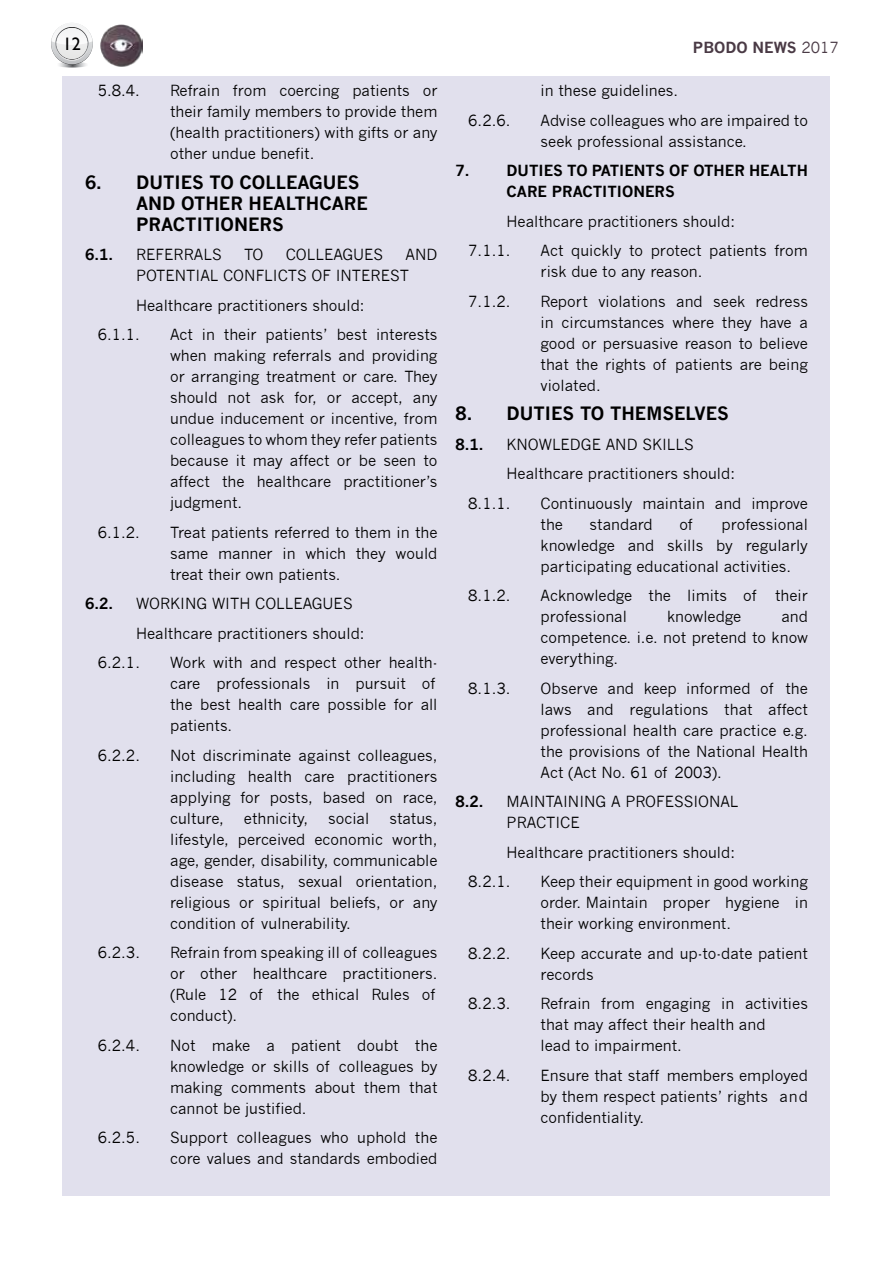
<style>
.page{position:relative;width:893px;height:1263px;background:#fff}
.page>*{position:absolute;margin:0;border:0;box-sizing:border-box;transform-origin:0 0}
.t1{font:700 18px/21px "News Gothic";color:#000}
.t2{font:18px "Gill Sans";color:#000}
.t3{font:15px/21px "News Gothic";color:#000}
.t4{font:700 15px/21px "News Gothic";color:#000}
.t5{font:700 15px "News Gothic";color:#4a3a45}
.s1{font-weight:400}
</style>
<div class="page">
<div style="left:63px;top:77px;width:767px;height:1119px;background:#e1e0ed"></div>
<svg style="left:51px;top:23px;width:42px;height:45px"></svg>
<img style="left:101px;top:25px;width:41px;height:42px">
<p class="t2" style="left:63px;top:33px;width:19px">12</p>
<p class="t5" style="left:693px;top:38px;width:148px">PBODO NEWS <span class="s1">2017</span></p>
<p class="t3" style="left:98px;top:80px;width:44px">5.8.4.</p>
<p class="t3" style="left:170px;top:80px;width:269px;text-align:justify">Refrain from coercing patients or their family members to provide them (health practitioners) with gifts or any other undue benefit.</p>
<p class="t1" style="left:136px;top:171px;width:233px;text-indent:-51px">6. DUTIES TO COLLEAGUES<br>AND OTHER HEALTHCARE<br>PRACTITIONERS</p>
<p class="t4" style="left:85px;top:244px;width:30px">6.1.</p>
<p class="t3" style="left:136px;top:244px;width:87px">REFERRALS</p>
<p class="t3" style="left:244px;top:244px;width:21px">TO</p>
<p class="t3" style="left:286px;top:244px;width:99px">COLLEAGUES</p>
<p class="t3" style="left:541px;top:80px;width:139px">in these guidelines.</p>
<p class="t3" style="left:468px;top:110px;width:44px">6.2.6.</p>
<p class="t3" style="left:541px;top:110px;width:269px">Advise colleagues who are impaired to seek professional assistance.</p>
<p class="t4" style="left:455px;top:160px;width:16px">7.</p>
<p class="t4" style="left:507px;top:160px;width:303px">DUTIES TO PATIENTS OF OTHER HEALTH<br>CARE PRACTITIONERS</p>
<p class="t3" style="left:468px;top:206px;width:268px;line-height:29.5px;text-indent:38px">Healthcare practitioners should:<br>7.1.1.</p>
<p class="t3" style="left:541px;top:240px;width:269px">Act quickly to protect patients from risk due to any reason.</p>
<p class="t3" style="left:136px;top:244px;width:303px;text-indent:270px">AND<br>POTENTIAL CONFLICTS OF INTEREST</p>
<p class="t3" style="left:98px;top:290px;width:268px;line-height:29.5px;text-indent:38px">Healthcare practitioners should:<br>6.1.1.</p>
<p class="t3" style="left:468px;top:291px;width:44px">7.1.2.</p>
<p class="t3" style="left:541px;top:291px;width:269px;text-align:justify">Report violations and seek redress in circumstances where they have a good or persuasive reason to believe that the rights of patients are being violated.</p>
<p class="t1" style="left:455px;top:403px;width:275px">8. DUTIES TO THEMSELVES</p>
<p class="t4" style="left:455px;top:433px;width:30px">8.1.</p>
<p class="t3" style="left:506px;top:434px;width:189px">KNOWLEDGE AND SKILLS</p>
<p class="t3" style="left:506px;top:463px;width:230px">Healthcare practitioners should:</p>
<p class="t3" style="left:468px;top:493px;width:44px">8.1.1.</p>
<p class="t3" style="left:541px;top:493px;width:269px">Continuously maintain and improve the</p>
<p class="t3" style="left:170px;top:324px;width:269px;text-align:justify">Act in their patients’ best interests when making referrals and providing or arranging treatment or care. They should not ask for, or accept, any undue inducement or incentive, from colleagues to whom they refer patients because it may affect or be seen to affect the healthcare practitioner’s judgment.</p>
<p class="t3" style="left:541px;top:514px;width:269px;text-align:justify;text-indent:181px">professional knowledge and skills by regularly participating educational activities.</p>
<p class="t3" style="left:590px;top:514px;width:65px">standard</p>
<p class="t3" style="left:679px;top:514px;width:15px">of</p>
<p class="t3" style="left:98px;top:522px;width:44px">6.1.2.</p>
<p class="t3" style="left:170px;top:522px;width:269px;text-align:justify">Treat patients referred to them in the same manner in which they would treat their own patients.</p>
<p class="t4" style="left:85px;top:593px;width:30px">6.2.</p>
<p class="t3" style="left:136px;top:593px;width:218px">WORKING WITH COLLEAGUES</p>
<p class="t3" style="left:136px;top:623px;width:230px">Healthcare practitioners should:</p>
<p class="t3" style="left:98px;top:652px;width:44px">6.2.1.</p>
<p class="t3" style="left:170px;top:652px;width:269px">Work with and respect other health&shy;care professionals in pursuit of the best health care possible for all patients.</p>
<p class="t3" style="left:98px;top:745px;width:44px">6.2.2.</p>
<p class="t3" style="left:170px;top:745px;width:269px;text-align:justify">Not discriminate against colleagues, including health care practitioners applying for posts, based on race, culture,</p>
<p class="t3" style="left:468px;top:585px;width:44px">8.1.2.</p>
<p class="t3" style="left:541px;top:585px;width:269px">Acknowledge the limits of their professional</p>
<p class="t3" style="left:541px;top:606px;width:269px;text-align:justify;text-indent:241px">and competence. i.e. not pretend to know everything.</p>
<p class="t3" style="left:667px;top:606px;width:76px">knowledge</p>
<p class="t3" style="left:468px;top:678px;width:44px">8.1.3.</p>
<p class="t3" style="left:541px;top:678px;width:269px;text-align:justify">Observe and keep informed of the laws and regulations that affect professional health care practice e.g. the provisions of the National Health Act (Act No. 61 of 2003).</p>
<p class="t4" style="left:455px;top:791px;width:30px">8.2.</p>
<p class="t3" style="left:507px;top:791px;width:233px">MAINTAINING A PROFESSIONAL<br>PRACTICE</p>
<p class="t3" style="left:468px;top:838px;width:268px;line-height:29.5px;text-indent:38px">Healthcare practitioners should:<br>8.2.1.</p>
<p class="t3" style="left:244px;top:808px;width:66px">ethnicity,</p>
<p class="t3" style="left:328px;top:808px;width:43px">social</p>
<p class="t3" style="left:170px;top:808px;width:269px;text-align:justify;text-indent:219px">status, lifestyle, perceived economic worth, age, gender, disability, communicable disease status, sexual orientation, religious or spiritual beliefs, or any condition of vulnerability.</p>
<p class="t3" style="left:541px;top:871px;width:269px;text-align:justify">Keep their equipment in good working order. Maintain proper hygiene in their working environment.</p>
<p class="t3" style="left:98px;top:942px;width:44px">6.2.3.</p>
<p class="t3" style="left:170px;top:942px;width:269px">Refrain from speaking ill of colleagues or other healthcare practitioners. (Rule 12 of the ethical Rules of conduct).</p>
<p class="t3" style="left:98px;top:1035px;width:44px">6.2.4.</p>
<p class="t3" style="left:170px;top:1035px;width:269px;text-align:justify">Not make a patient doubt the knowledge or skills of colleagues by making comments about them that cannot be justified.</p>
<p class="t3" style="left:98px;top:1127px;width:44px">6.2.5.</p>
<p class="t3" style="left:170px;top:1127px;width:269px">Support colleagues who uphold the core values and standards embodied</p>
<p class="t3" style="left:468px;top:943px;width:44px">8.2.2.</p>
<p class="t3" style="left:541px;top:943px;width:269px">Keep accurate and up-to-date patient records</p>
<p class="t3" style="left:468px;top:993px;width:44px">8.2.3.</p>
<p class="t3" style="left:541px;top:993px;width:269px">Refrain from engaging in activities that may affect their health and<br>lead to impairment.</p>
<p class="t3" style="left:468px;top:1065px;width:44px">8.2.4.</p>
<p class="t3" style="left:541px;top:1065px;width:269px;text-align:justify">Ensure that staff members employed by them respect patients’ rights and confidentiality.</p>
</div>
